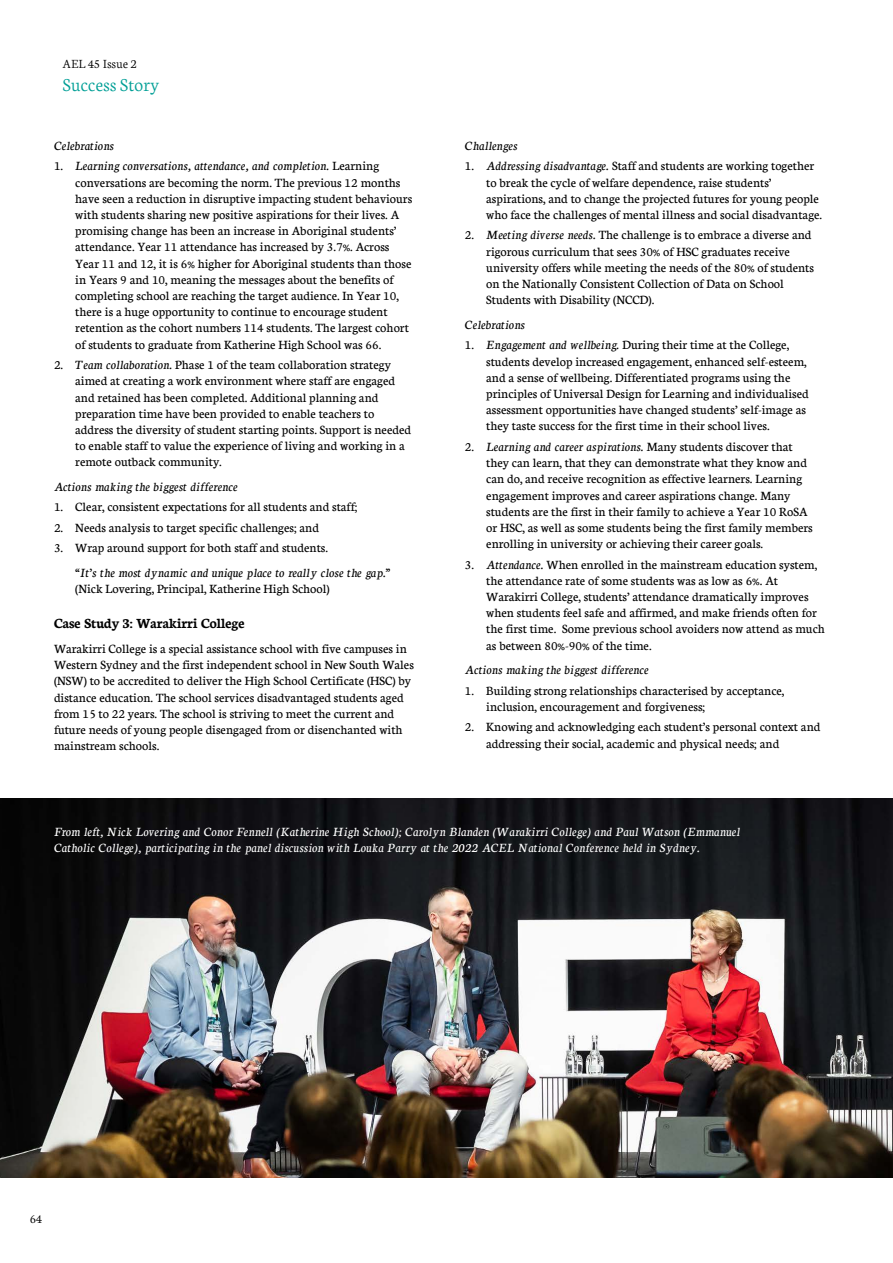
<style>
.page{position:relative;width:893px;height:1263px;background:#fff}
.page>*{position:absolute;margin:0;border:0;box-sizing:border-box;transform-origin:0 0}
.t1{font:300 19.5px "Neuton";color:#009f96}
.t2{font:700 15px "Neuton";color:#000}
.t3{font:13.5px/16.2px "Neuton";color:#000}
.t4{font:italic 13.5px/16.2px "Neuton";color:#fff}
.t5{font:italic 13.5px "Neuton";color:#000}
.t6{font:300 13.35px "Neuton";color:#000}
.s1{font-style:italic}
</style>
<div class="page">
<img style="left:0;top:798px;width:893px;height:380px">
<p class="t6" style="left:62px;top:55px;width:76px">AEL 45 Issue 2</p>
<h1 class="t1" style="left:63px;top:72px;width:98px">Success Story</h1>
<p class="t5" style="left:54px;top:138px;width:62px">Celebrations</p>
<p class="t3" style="left:75px;top:158px;width:338px;text-indent:-21px">1. <span class="s1">Learning conversations, attendance, and completion.</span> Learning conversations are becoming the norm. The previous 12 months have seen a reduction in disruptive impacting student behaviours with students sharing new positive aspirations for their lives. A promising change has been an increase in Aboriginal students’ attendance. Year 11 attendance has increased by 3.7%. Across Year 11 and 12, it is 6% higher for Aboriginal students than those in Years 9 and 10, meaning the messages about the benefits of completing school are reaching the target audience. In Year 10, there is a huge opportunity to continue to encourage student retention as the cohort numbers 114 students. The largest cohort of students to graduate from Katherine High School was 66.</p>
<p class="t3" style="left:75px;top:356px;width:337px;text-indent:-21px">2. <span class="s1">Team collaboration.</span> Phase 1 of the team collaboration strategy aimed at creating a work environment where staff are engaged and retained has been completed. Additional planning and preparation time have been provided to enable teachers to address the diversity of student starting points. Support is needed to enable staff to value the experience of living and working in a remote outback community.</p>
<p class="t5" style="left:54px;top:479px;width:185px">Actions making the biggest difference</p>
<p class="t3" style="left:54px;top:499px;width:305px">1. Clear, consistent expectations for all students and staff;</p>
<p class="t3" style="left:54px;top:519px;width:267px">2. Needs analysis to target specific challenges; and</p>
<p class="t3" style="left:54px;top:539px;width:276px">3. Wrap around support for both staff and students.</p>
<p class="t5" style="left:75px;top:565px;width:317px">“It’s the most dynamic and unique place to really close the gap.”</p>
<p class="t3" style="left:75px;top:580px;width:256px">(Nick Lovering, Principal, Katherine High School)</p>
<p class="t2" style="left:54px;top:614px;width:192px">Case Study 3: Warakirri College</p>
<p class="t3" style="left:54px;top:640px;width:361px">Warakirri College is a special assistance school with five campuses in Western Sydney and the first independent school in New South Wales (NSW) to be accredited to deliver the High School Certificate (HSC) by distance education. The school services disadvantaged students aged from 15 to 22 years. The school is striving to meet the current and future needs of young people disengaged from or disenchanted with mainstream schools.</p>
<p class="t5" style="left:465px;top:138px;width:54px">Challenges</p>
<p class="t3" style="left:486px;top:158px;width:337px;text-indent:-21px">1. <span class="s1">Addressing disadvantage.</span> Staff and students are working together to break the cycle of welfare dependence, raise students’ aspirations, and to change the projected futures for young people who face the challenges of mental illness and social disadvantage.</p>
<p class="t3" style="left:486px;top:227px;width:329px;text-indent:-21px">2. <span class="s1">Meeting diverse needs.</span> The challenge is to embrace a diverse and rigorous curriculum that sees 30% of HSC graduates receive university offers while meeting the needs of the 80% of students on the Nationally Consistent Collection of Data on School Students with Disability (NCCD).</p>
<p class="t5" style="left:465px;top:317px;width:62px">Celebrations</p>
<p class="t3" style="left:486px;top:337px;width:324px;text-indent:-21px">1. <span class="s1">Engagement and wellbeing.</span> During their time at the College, students develop increased engagement, enhanced self-esteem, and a sense of wellbeing. Differentiated programs using the principles of Universal Design for Learning and individualised assessment opportunities have changed students’ self-image as they taste success for the first time in their school lives.</p>
<p class="t3" style="left:486px;top:438px;width:328px;text-indent:-21px">2. <span class="s1">Learning and career aspirations.</span> Many students discover that they can learn, that they can demonstrate what they know and can do, and receive recognition as effective learners. Learning engagement improves and career aspirations change. Many students are the first in their family to achieve a Year 10 RoSA or HSC, as well as some students being the first family members enrolling in university or achieving their career goals.</p>
<p class="t3" style="left:486px;top:556px;width:340px;text-indent:-21px">3. <span class="s1">Attendance.</span> When enrolled in the mainstream education system, the attendance rate of some students was as low as 6%. At Warakirri College, students’ attendance dramatically improves when students feel safe and affirmed, and make friends often for the first time. Some previous school avoiders now attend as much as between 80%-90% of the time.</p>
<p class="t5" style="left:465px;top:663px;width:185px">Actions making the biggest difference</p>
<p class="t3" style="left:486px;top:682px;width:300px;text-indent:-21px">1. Building strong relationships characterised by acceptance, inclusion, encouragement and forgiveness;</p>
<p class="t3" style="left:486px;top:718px;width:336px;text-indent:-21px">2. Knowing and acknowledging each student’s personal context and addressing their social, academic and physical needs; and</p>
<p class="t4" style="left:54px;top:823px;width:687px">From left, Nick Lovering and Conor Fennell (Katherine High School); Carolyn Blanden (Warakirri College) and Paul Watson (Emmanuel<br>Catholic College), participating in the panel discussion with Louka Parry at the 2022 ACEL National Conference held in Sydney.</p>
<p class="t6" style="left:30px;top:1210px;width:14px">64</p>
</div>
